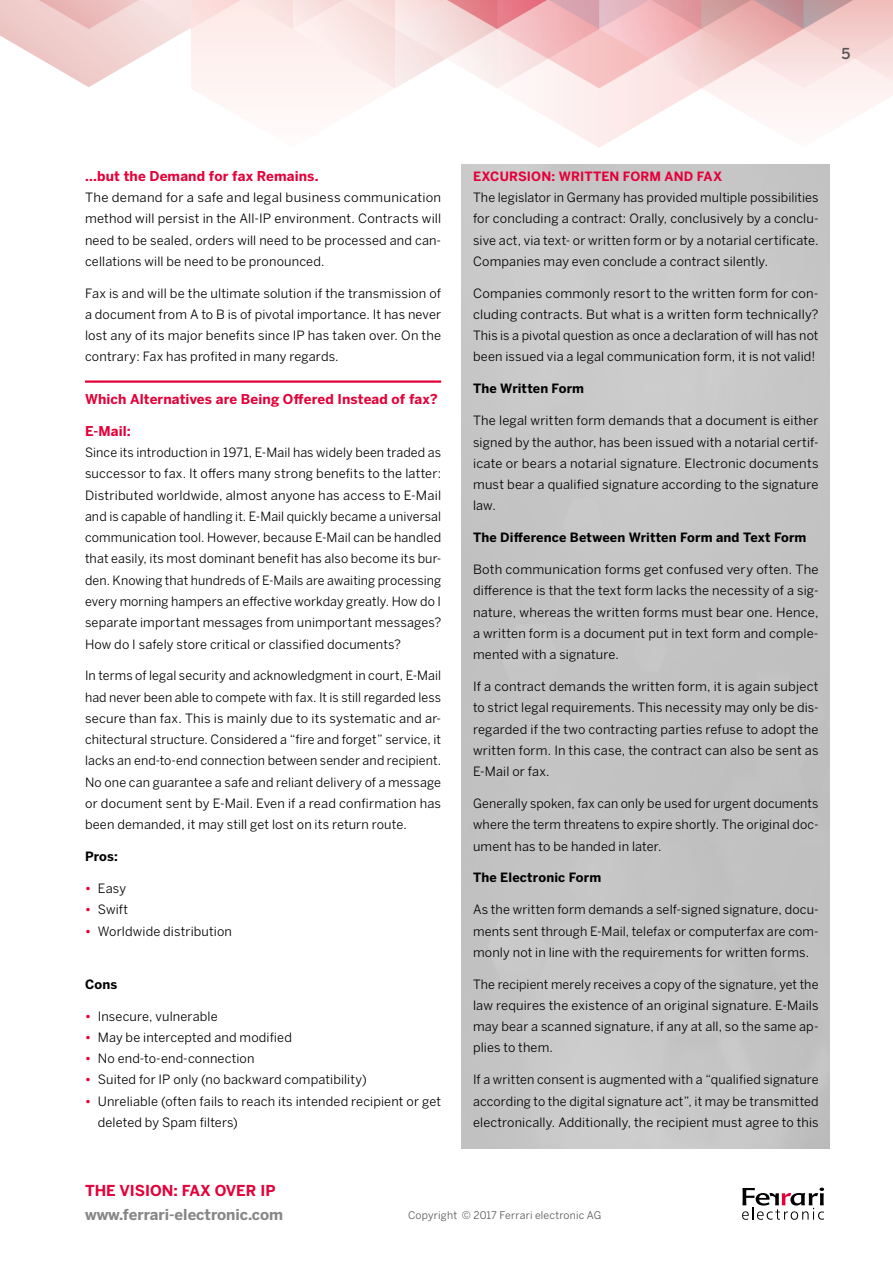
<style>
.page{position:relative;width:893px;height:1263px;background:#fff}
.page>*{position:absolute;margin:0;border:0;box-sizing:border-box;transform-origin:0 0}
.t1{font:700 15px "Benton Sans";color:#878786}
.t2{font:700 15px "Benton Sans";color:#e40039}
.t3{font:500 15px "Benton Sans";color:#565656}
.t4{font:700 13.5px "Benton Sans";letter-spacing:.01em;color:#e40039}
.t5{font:12.75px/21.3px "Benton Sans";letter-spacing:.01em;color:#000;text-align:justify}
.t6{font:700 12.75px "Benton Sans";letter-spacing:.01em;color:#000}
.t7{font:700 12.75px "Benton Sans";letter-spacing:.01em;color:#e40039}
.t8{font:10.5px "Benton Sans";letter-spacing:.02em;color:#565656}
.s1{font-weight:700;color:#e40039}
</style>
<div class="page">
<img style="left:0;top:0;width:893px;height:147px">
<svg style="left:742px;top:1187px;width:82px;height:33px"></svg>
<hr style="left:85px;top:380px;width:356px;height:3px;background:#e40039">
<p class="t3" style="left:841px;top:45px;width:10px">5</p>
<p class="t4" style="left:85px;top:168px;width:235px">...but the Demand for fax Remains.</p>
<p class="t5" style="left:85px;top:187px;width:358px">The demand for a safe and legal business communication method will persist in the All-IP environment. Contracts will need to be sealed, orders will need to be processed and can&shy;cellations will be need to be pronounced.</p>
<p class="t5" style="left:85px;top:282px;width:358px">Fax is and will be the ultimate solution if the transmission of a document from A to B is of pivotal importance. It has never lost any of its major benefits since IP has taken over. On the contrary: Fax has profited in many regards.</p>
<p class="t4" style="left:85px;top:391px;width:354px">Which Alternatives are Being Offered Instead of fax?</p>
<p class="t4" style="left:85px;top:423px;width:47px">E-Mail:</p>
<p class="t5" style="left:85px;top:442px;width:358px">Since its introduction in 1971, E-Mail has widely been traded as successor to fax. It offers many strong benefits to the latter:<br>Distributed worldwide, almost anyone has access to E-Mail and is capable of handling it. E-Mail quickly became a universal communication tool. However, because E-Mail can be handled that easily, its most dominant benefit has also become its bur&shy;den. Knowing that hundreds of E-Mails are awaiting processing every morning hampers an effective workday greatly. How do I separate important messages from unimportant messages?<br>How do I safely store critical or classified documents?</p>
<p class="t5" style="left:85px;top:665px;width:358px">In terms of legal security and acknowledgment in court, E-Mail had never been able to compete with fax. It is still regarded less secure than fax. This is mainly due to its systematic and ar&shy;chitectural structure. Considered a “fire and forget” service, it lacks an end-to-end connection between sender and recipient.<br>No one can guarantee a safe and reliant delivery of a message or document sent by E-Mail. Even if a read confirmation has been demanded, it may still get lost on its return route.</p>
<p class="t6" style="left:85px;top:849px;width:34px">Pros:</p>
<p class="t5" style="left:85px;top:877px;width:43px"><span class="s1">•</span> Easy</p>
<p class="t5" style="left:85px;top:899px;width:45px"><span class="s1">•</span> Swift</p>
<p class="t5" style="left:85px;top:920px;width:148px"><span class="s1">•</span> Worldwide distribution</p>
<p class="t6" style="left:85px;top:976px;width:34px">Cons</p>
<p class="t5" style="left:85px;top:1005px;width:134px"><span class="s1">•</span> Insecure, vulnerable</p>
<p class="t5" style="left:85px;top:1026px;width:208px"><span class="s1">•</span> May be intercepted and modified</p>
<p class="t5" style="left:85px;top:1048px;width:171px"><span class="s1">•</span> No end-to-end-connection</p>
<p class="t5" style="left:85px;top:1069px;width:283px"><span class="s1">•</span> Suited for IP only (no backward compatibility)</p>
<p class="t5" style="left:98px;top:1090px;width:345px;text-indent:-13px"><span class="s1">•</span> Unreliable (often fails to reach its intended recipient or get deleted by Spam filters)</p>
<p class="t7" style="left:473px;top:168px;width:251px">EXCURSION: WRITTEN FORM AND FAX</p>
<p class="t5" style="left:473px;top:187px;width:347px">The legislator in Germany has provided multiple possibilities for concluding a contract: Orally, conclusively by a conclu&shy;sive act, via text- or written form or by a notarial certificate.<br>Companies may even conclude a contract silently.</p>
<p class="t5" style="left:473px;top:282px;width:347px">Companies commonly resort to the written form for con&shy;cluding contracts. But what is a written form technically?<br>This is a pivotal question as once a declaration of will has not been issued via a legal communication form, it is not valid!</p>
<p class="t6" style="left:473px;top:381px;width:113px">The Written Form</p>
<p class="t5" style="left:473px;top:410px;width:347px">The legal written form demands that a document is either signed by the author, has been issued with a notarial certif&shy;icate or bears a notarial signature. Electronic documents must bear a qualified signature according to the signature law.</p>
<p class="t6" style="left:473px;top:530px;width:335px">The Difference Between Written Form and Text Form</p>
<p class="t5" style="left:473px;top:559px;width:347px">Both communication forms get confused very often. The difference is that the text form lacks the necessity of a sig&shy;nature, whereas the written forms must bear one. Hence, a written form is a document put in text form and comple&shy;mented with a signature.</p>
<p class="t5" style="left:473px;top:676px;width:347px">If a contract demands the written form, it is again subject to strict legal requirements. This necessity may only be dis&shy;regarded if the two contracting parties refuse to adopt the written form. In this case, the contract can also be sent as E-Mail or fax.</p>
<p class="t5" style="left:473px;top:792px;width:347px">Generally spoken, fax can only be used for urgent documents where the term threatens to expire shortly. The original doc&shy;ument has to be handed in later.</p>
<p class="t6" style="left:473px;top:870px;width:130px">The Electronic Form</p>
<p class="t5" style="left:473px;top:899px;width:347px">As the written form demands a self-signed signature, docu&shy;ments sent through E-Mail, telefax or computerfax are com&shy;monly not in line with the requirements for written forms.</p>
<p class="t5" style="left:473px;top:973px;width:347px">The recipient merely receives a copy of the signature, yet the law requires the existence of an original signature. E-Mails may bear a scanned signature, if any at all, so the same ap&shy;plies to them.</p>
<p class="t5" style="left:473px;top:1069px;width:347px">If a written consent is augmented with a “qualified signature according to the digital signature act”, it may be transmitted electronically. Additionally, the recipient must agree to this</p>
<p class="t2" style="left:85px;top:1182px;width:192px">THE VISION: FAX OVER IP</p>
<p class="t1" style="left:85px;top:1206px;width:200px">www.ferrari-electronic.com</p>
<p class="t8" style="left:408px;top:1209px;width:195px">Copyright © 2017 Ferrari electronic AG</p>
</div>
